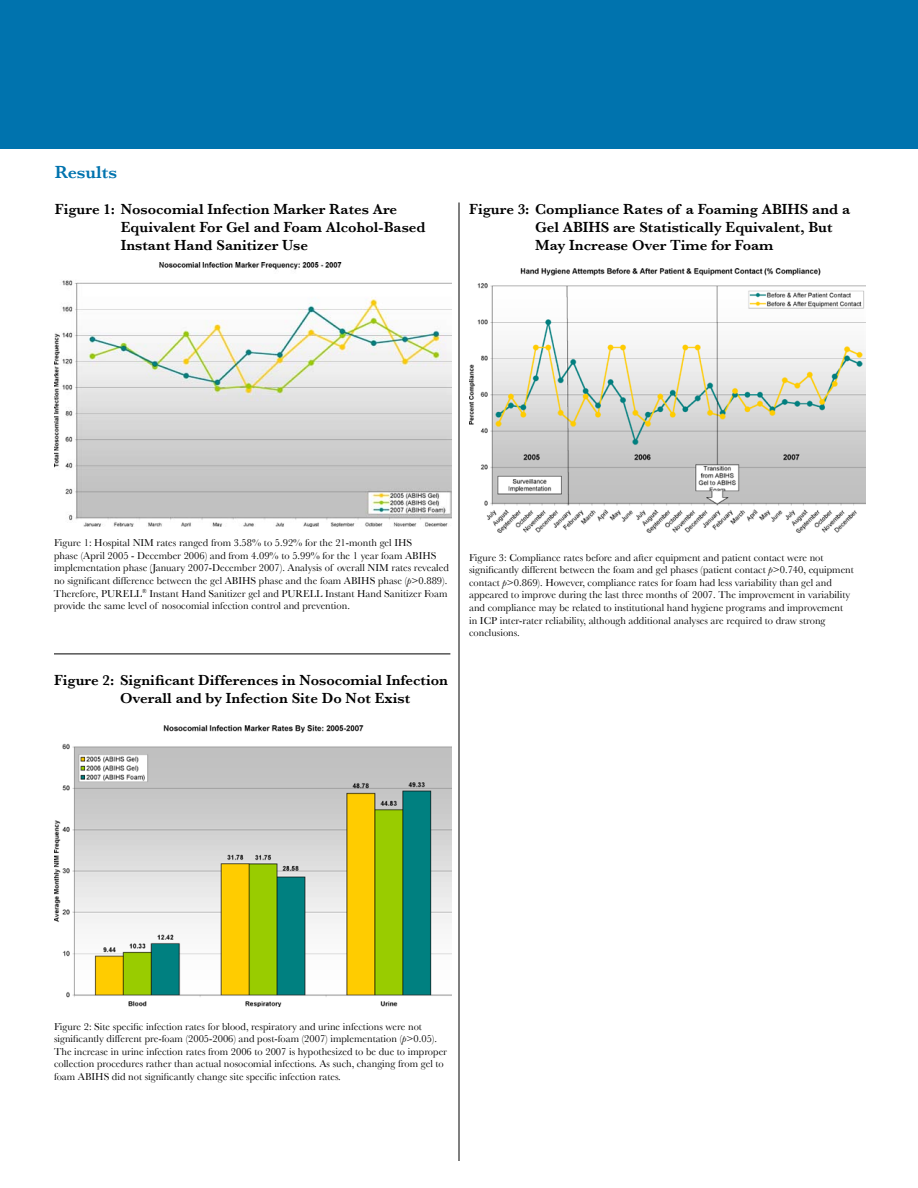
<style>
.page{position:relative;width:918px;height:1188px;background:#fff}
.page>*{position:absolute;margin:0;border:0;box-sizing:border-box;transform-origin:0 0}
.t1{font:600 18px "Baskerville";color:#0073ae}
.t2{font:600 15px/18px "Baskerville";color:#000}
.t3{font:10.5px/12.6px "Baskerville";color:#000}
.s1{font-style:italic}
</style>
<div class="page">
<div style="left:0;top:0;width:918px;height:148px;background:#0073ae"></div>
<img style="left:55px;top:263px;width:397px;height:263px">
<img style="left:54px;top:726px;width:397px;height:280px">
<img style="left:469px;top:268px;width:397px;height:265px">
<hr style="left:459px;top:202px;width:1px;height:959px;background:#000">
<hr style="left:54px;top:654px;width:396px;height:1px;background:#000">
<h1 class="t1" style="left:55px;top:161px;width:64px">Results</h1>
<h2 class="t2" style="left:121px;top:200px;width:306px;text-indent:-66px">Figure 1: Nosocomial Infection Marker Rates Are<br>Equivalent For Gel and Foam Alcohol-Based<br>Instant Hand Sanitizer Use</h2>
<h2 class="t2" style="left:535px;top:200px;width:317px;text-indent:-66px">Figure 3: Compliance Rates of a Foaming ABIHS and a<br>Gel ABIHS are Statistically Equivalent, But<br>May Increase Over Time for Foam</h2>
<p class="t3" style="left:54px;top:536px;width:396px">Figure 1: Hospital NIM rates ranged from 3.58% to 5.92% for the 21-month gel IHS<br>phase (April 2005 - December 2006) and from 4.09% to 5.99% for the 1 year foam ABIHS implementation phase (January 2007-December 2007). Analysis of overall NIM rates revealed no significant difference between the gel ABIHS phase and the foam ABIHS phase (<span class="s1">p</span>&gt;0.889).<br>Therefore, PURELL<sup>®</sup> Instant Hand Sanitizer gel and PURELL Instant Hand Sanitizer Foam provide the same level of nosocomial infection control and prevention.</p>
<h2 class="t2" style="left:120px;top:671px;width:330px;text-indent:-66px">Figure 2: Significant Differences in Nosocomial Infection<br>Overall and by Infection Site Do Not Exist</h2>
<p class="t3" style="left:469px;top:551px;width:386px">Figure 3: Compliance rates before and after equipment and patient contact were not significantly different between the foam and gel phases (patient contact <span class="s1">p</span>&gt;0.740, equipment contact <span class="s1">p</span>&gt;0.869). However, compliance rates for foam had less variability than gel and appeared to improve during the last three months of 2007. The improvement in variability and compliance may be related to institutional hand hygiene programs and improvement in ICP inter-rater reliability, although additional analyses are required to draw strong conclusions.</p>
<p class="t3" style="left:54px;top:1020px;width:395px">Figure 2: Site specific infection rates for blood, respiratory and urine infections were not significantly different pre-foam (2005-2006) and post-foam (2007) implementation (<span class="s1">p</span>&gt;0.05).<br>The increase in urine infection rates from 2006 to 2007 is hypothesized to be due to improper collection procedures rather than actual nosocomial infections. As such, changing from gel to foam ABIHS did not significantly change site specific infection rates.</p>
</div>
